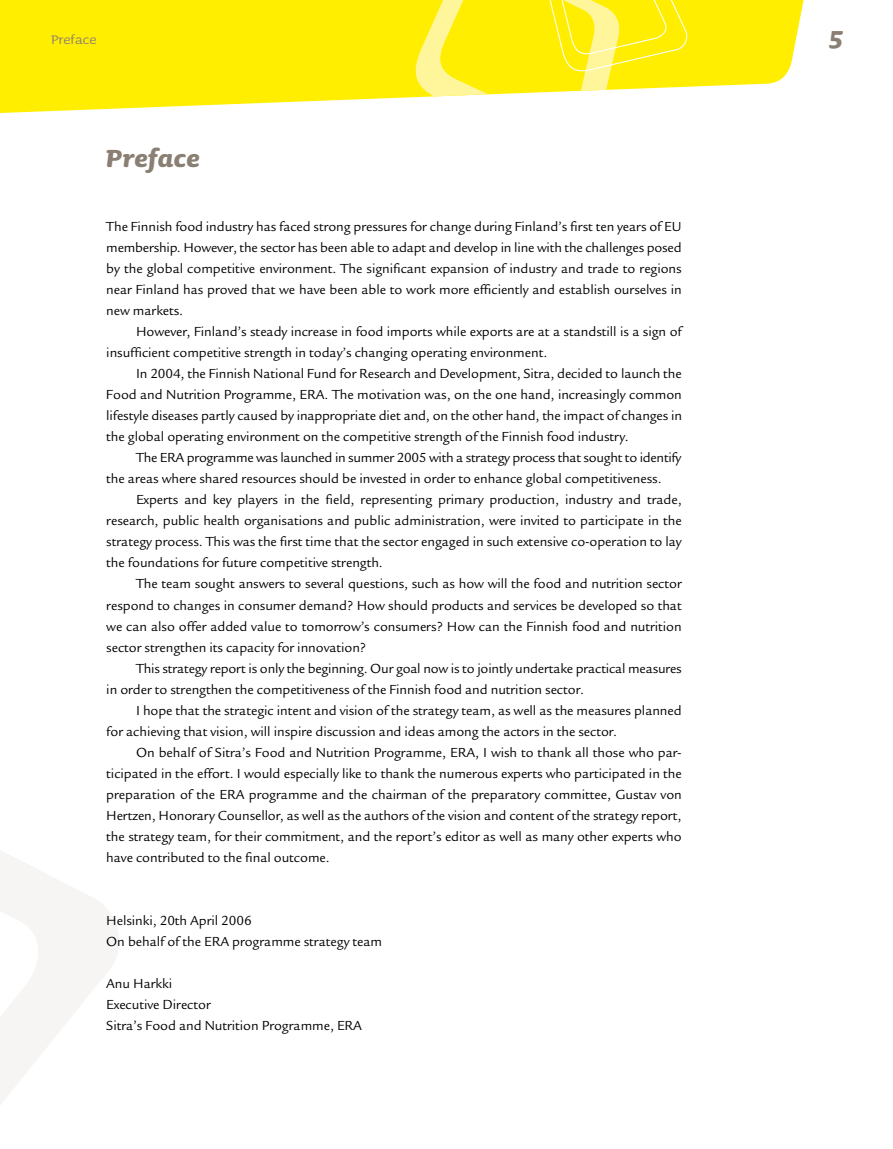
<style>
.page{position:relative;width:893px;height:1149px;background:#fff}
.page>*{position:absolute;margin:0;border:0;box-sizing:border-box;transform-origin:0 0}
.t1{font:italic 700 31.5px "Sauna";letter-spacing:.01em;color:#8a7f73}
.t2{font:16.5px "Sauna";letter-spacing:.005em;color:#8a7f73}
.t3{font:14.25px/21px "Legacy Sans";letter-spacing:-.005em;color:#000}
</style>
<div class="page">
<svg style="left:0;top:0;width:804px;height:113px;background:#fff01e"></svg>
<svg style="left:411px;top:0;width:278px;height:113px"></svg>
<svg style="left:0;top:850px;width:119px;height:255px;fill:#f6f5f3"></svg>
<p class="t2" style="left:51px;top:31px;width:47px">Preface</p>
<h1 class="t1" style="left:106px;top:142px;width:95px">Preface</h1>
<p class="t3" style="left:106px;top:216px;width:577px;text-align:justify">The Finnish food industry has faced strong pressures for change during Finland’s first ten years of EU membership. However, the sector has been able to adapt and develop in line with the challenges posed by the global competitive environment. The significant expansion of industry and trade to regions near Finland has proved that we have been able to work more efficiently and establish ourselves in new markets.</p>
<p class="t3" style="left:106px;top:321px;width:577px;text-indent:30px">However, Finland’s steady increase in food imports while exports are at a standstill is a sign of insufficient competitive strength in today’s changing operating environment.</p>
<p class="t3" style="left:106px;top:363px;width:577px;text-align:justify;text-indent:30px">In 2004, the Finnish National Fund for Research and Development, Sitra, decided to launch the Food and Nutrition Programme, ERA. The motivation was, on the one hand, increasingly common lifestyle diseases partly caused by inappropriate diet and, on the other hand, the impact of changes in the global operating environment on the competitive strength of the Finnish food industry.</p>
<p class="t3" style="left:106px;top:447px;width:576px;text-indent:30px">The ERA programme was launched in summer 2005 with a strategy process that sought to identify the areas where shared resources should be invested in order to enhance global competitiveness.</p>
<p class="t3" style="left:106px;top:489px;width:577px;text-align:justify;text-indent:30px">Experts and key players in the field, representing primary production, industry and trade, research, public health organisations and public administration, were invited to participate in the strategy process. This was the first time that the sector engaged in such extensive co-operation to lay the foundations for future competitive strength.</p>
<p class="t3" style="left:106px;top:573px;width:577px;text-align:justify;text-indent:30px">The team sought answers to several questions, such as how will the food and nutrition sector respond to changes in consumer demand? How should products and services be developed so that we can also offer added value to tomorrow’s consumers? How can the Finnish food and nutrition sector strengthen its capacity for innovation?</p>
<p class="t3" style="left:106px;top:657px;width:577px;text-indent:30px">This strategy report is only the beginning. Our goal now is to jointly undertake practical measures in order to strengthen the competitiveness of the Finnish food and nutrition sector.</p>
<p class="t3" style="left:106px;top:699px;width:577px;text-indent:30px">I hope that the strategic intent and vision of the strategy team, as well as the measures planned for achieving that vision, will inspire discussion and ideas among the actors in the sector.</p>
<p class="t3" style="left:106px;top:741px;width:577px;text-align:justify;text-indent:30px">On behalf of Sitra’s Food and Nutrition Programme, ERA, I wish to thank all those who par&shy;ticipated in the effort. I would especially like to thank the numerous experts who participated in the preparation of the ERA programme and the chairman of the preparatory committee, Gustav von Hertzen, Honorary Counsellor, as well as the authors of the vision and content of the strategy report, the strategy team, for their commitment, and the report’s editor as well as many other experts who have contributed to the final outcome.</p>
<p class="t3" style="left:106px;top:909px;width:277px">Helsinki, 20th April 2006<br>On behalf of the ERA programme strategy team</p>
<p class="t3" style="left:106px;top:972px;width:257px">Anu Harkki<br>Executive Director<br>Sitra’s Food and Nutrition Programme, ERA</p>
</div>
